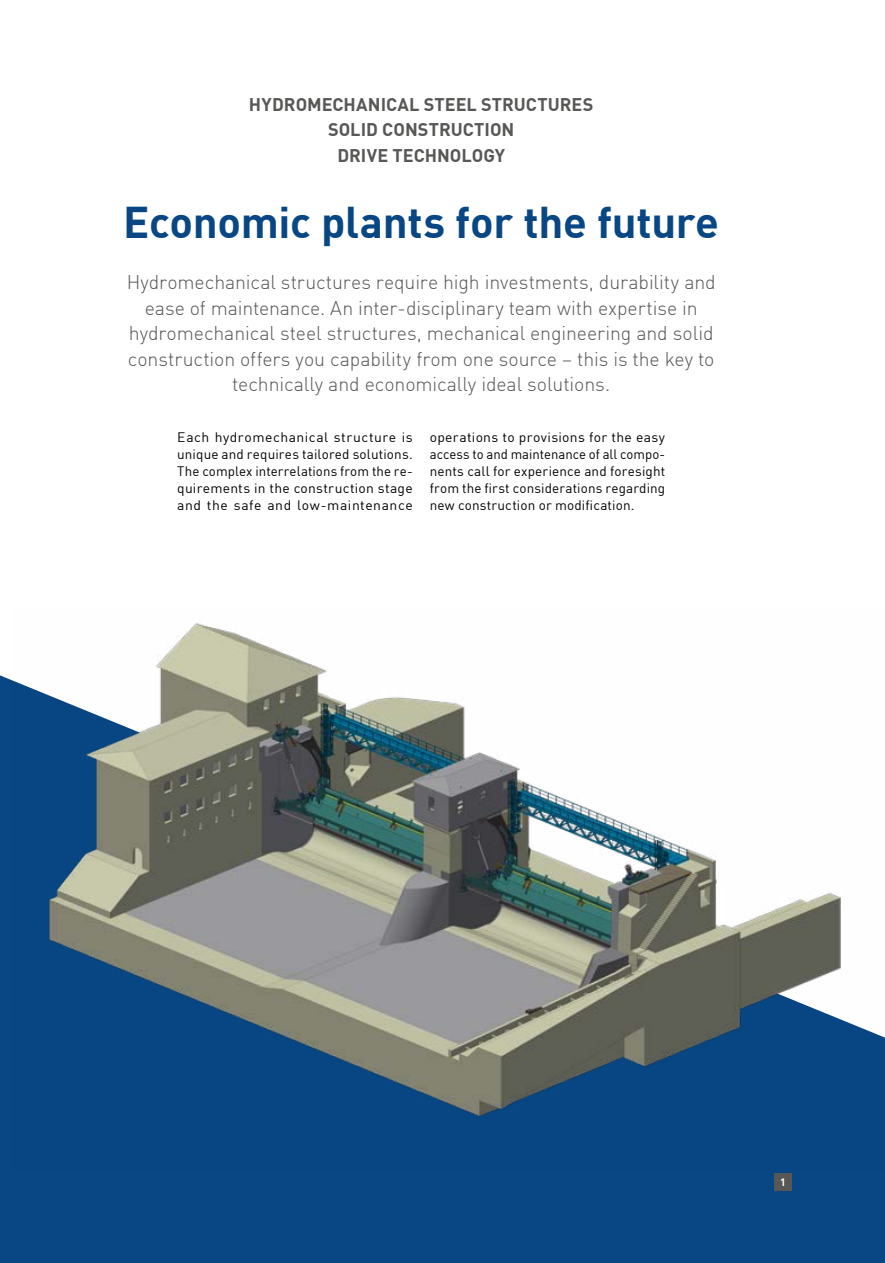
<style>
.page{position:relative;width:885px;height:1263px;background:#fff}
.page>*{position:absolute;margin:0;border:0;box-sizing:border-box;transform-origin:0 0}
.t1{font:700 43.5px "DIN Offc Pro";letter-spacing:-.005em;color:#084783}
.t2{font:300 19.5px/25.5px "DIN Offc Pro";letter-spacing:-.005em;color:#575756;text-align:center}
.t3{font:700 18px/25.5px "DIN Offc Pro";color:#575756;text-align:center}
.t4{font:13.5px/17px "DIN Offc Pro";letter-spacing:.015em;color:#000;text-align:justify}
.t5{font:700 10.5px "DIN Offc Pro";color:#fff}
</style>
<div class="page">
<div style="left:0;top:675px;width:884px;height:588px;background:#084783"></div>
<div style="left:774px;top:1174px;width:17px;height:17px;background:#575756"></div>
<img style="left:13px;top:623px;width:871px;height:548px">
<h3 class="t3" style="left:249px;top:91px;width:346px">HYDROMECHANICAL STEEL STRUCTURES<br>SOLID CONSTRUCTION<br>DRIVE TECHNOLOGY</h3>
<h1 class="t1" style="left:123px;top:193px;width:597px">Economic plants for the future</h1>
<p class="t2" style="left:127px;top:269px;width:590px">Hydromechanical structures require high investments, durability and ease of maintenance. An inter-disciplinary team with expertise in hydromechanical steel structures, mechanical engineering and solid construction offers you capability from one source – this is the key to technically and economically ideal solutions.</p>
<p class="t4" style="left:177px;top:428px;width:237px">Each hydromechanical structure is unique and requires tailored solutions.<br>The complex interrelations from the re&shy;quirements in the construction stage and the safe and low-maintenance</p>
<p class="t4" style="left:429px;top:428px;width:237px">operations to provisions for the easy access to and maintenance of all compo&shy;nents call for experience and foresight from the first considerations regarding new construction or modification.</p>
<p class="t5" style="left:780px;top:1175px;width:7px">1</p>
</div>
